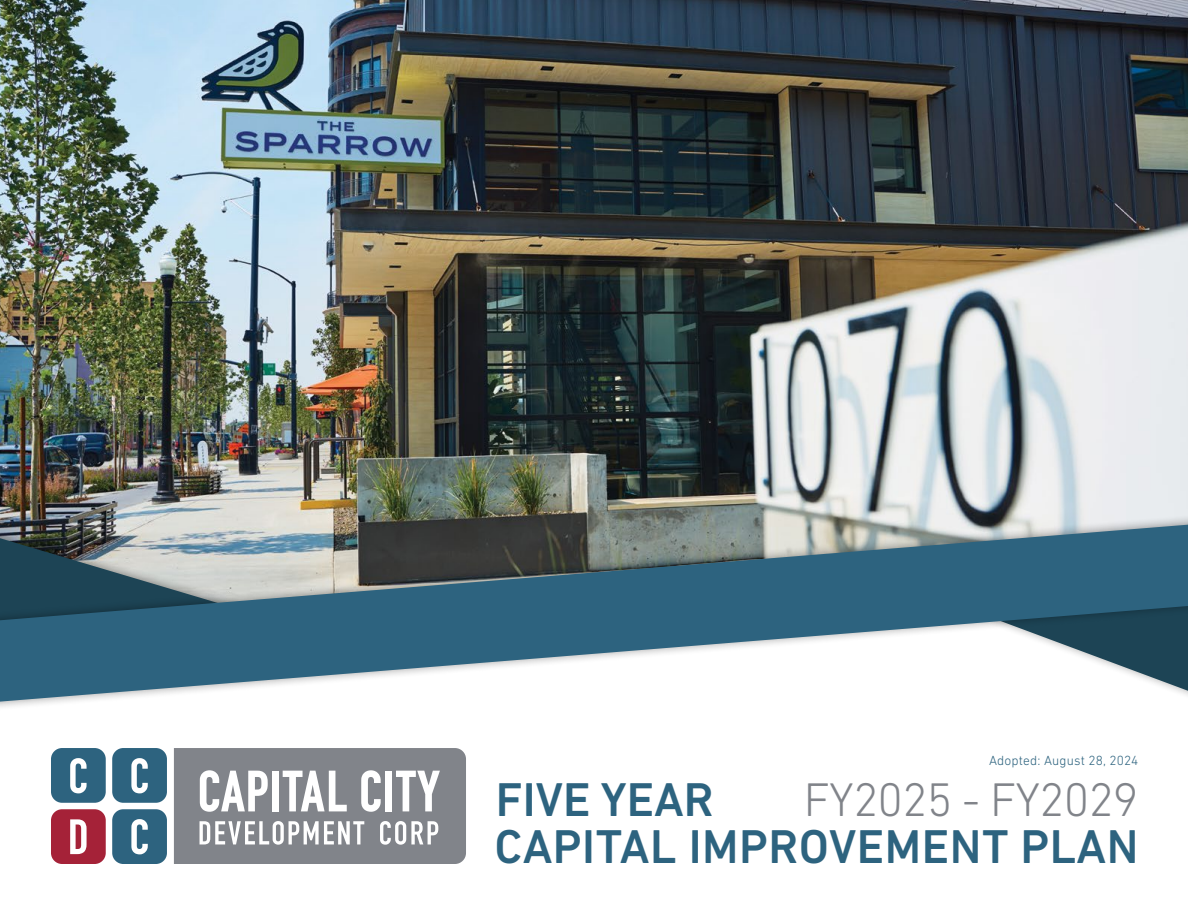
<style>
.page{position:relative;width:1188px;height:918px;background:#fff}
.page>*{position:absolute;margin:0;border:0;box-sizing:border-box;transform-origin:0 0}
.t1{font:500 48.3px "DIN Next LT Pro";letter-spacing:.01em;color:#2d637f}
.t2{font:300 48px "DIN Next LT Pro";letter-spacing:-.02em;color:#81848a}
.t3{font:300 13.5px "DIN Next LT Pro";letter-spacing:.01em;color:#2d637f}
</style>
<div class="page">
<img style="left:0;top:0;width:1188px;height:401px">
<div style="left:51px;top:809px;width:55px;height:55px;background:#a52238;border-radius:11px"></div>
<div style="left:112px;top:809px;width:55px;height:55px;background:#2d637f;border-radius:11px"></div>
<svg style="left:70px;top:821px;width:17px;height:33px"></svg>
<svg style="left:131px;top:821px;width:17px;height:33px"></svg>
<svg style="left:174px;top:821px;width:292px;height:43px;background:#979a9f"></svg>
<img style="left:0;top:401px;width:1188px;height:420px">
<svg style="left:0;top:525px;width:1188px;height:177px;fill:#2d637f"></svg>
<p class="t1" style="left:496px;top:771px;width:219px">FIVE YEAR</p>
<p class="t3" style="left:989px;top:752px;width:151px">Adopted: August 28, 2024</p>
<p class="t2" style="left:804px;top:772px;width:336px">FY2025 - FY2029</p>
<p class="t1" style="left:494px;top:818px;width:646px">CAPITAL IMPROVEMENT PLAN</p>
</div>
